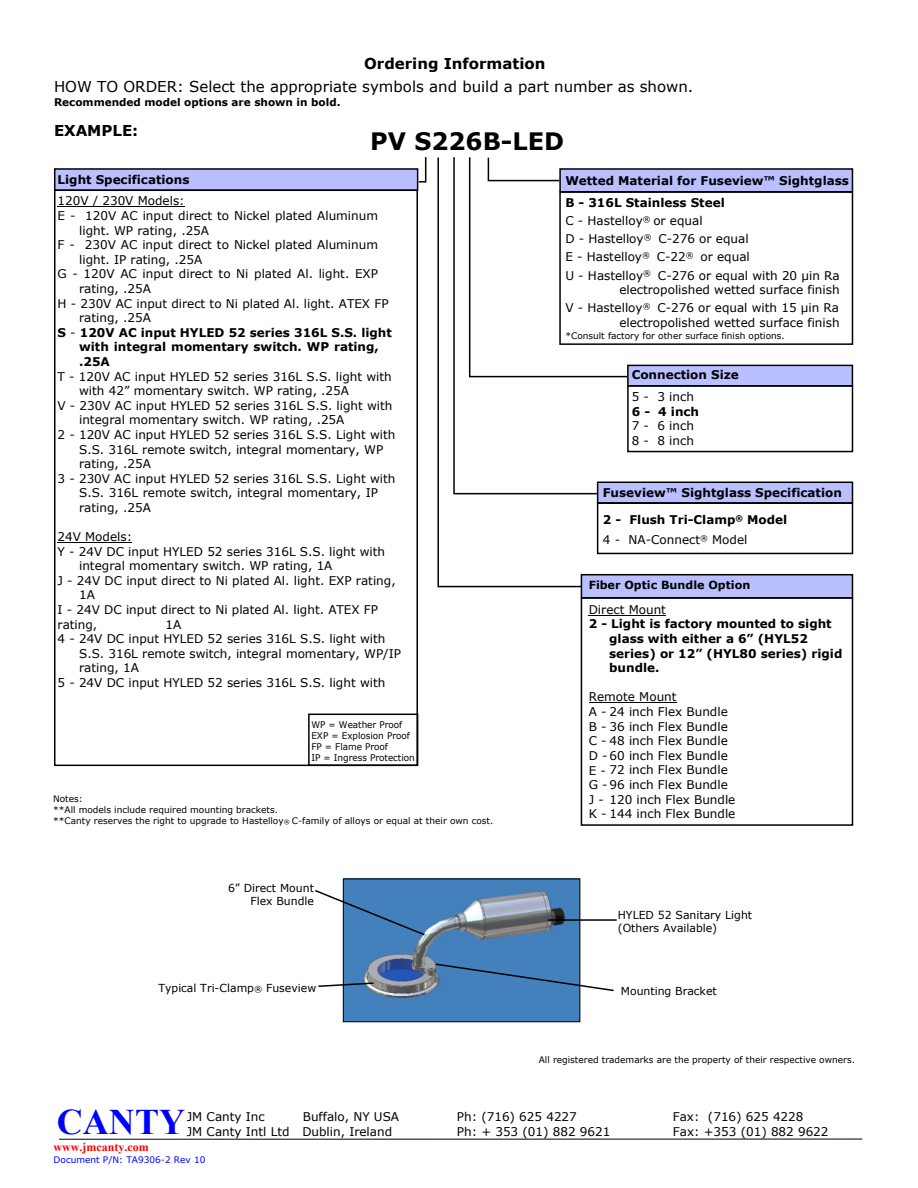
<style>
.page{position:relative;width:918px;height:1188px;background:#fff}
.page>*{position:absolute;margin:0;border:0;box-sizing:border-box;transform-origin:0 0}
.t1{font:700 36px "Times New Roman";color:#00f}
.t2{font:700 24px "Verdana";color:#000}
.t3{font:15px "Verdana";color:#000}
.t4{font:700 15px "Verdana";color:#000}
.t5{font:12px/14.5px "Verdana";color:#000}
.t6{font:700 12px/14.5px "Verdana";color:#000}
.t7{font:700 12px "Times New Roman";color:#f00}
.t8{font:700 11.25px "Verdana";color:#000}
.t9{font:11.1px/13.4px "Verdana";color:#000}
.t10{font:700 10.5px "Verdana";color:#000}
.t11{font:9.15px/11.1px "Verdana";color:#000;scale:.96 1}
.t12{font:9px/10.9px "Verdana";color:#000}
.t13{font:9px "Verdana";color:#00f}
.s1{font-weight:400}
.s2{font-size:6px}
.s3{font-size:8.25px}
</style>
<div class="page">
<hr style="left:59px;top:1139px;width:803px;height:1px;background:#000">
<div style="left:581px;top:574px;width:272px;height:25px;background:#babfff;border:2px solid #000"></div>
<div style="left:581px;top:597px;width:272px;height:229px;border:2px solid #000"></div>
<hr style="left:589px;top:615px;width:77px;height:1px;background:#000">
<hr style="left:589px;top:703px;width:88px;height:1px;background:#000">
<svg style="left:437px;top:157px;width:146px;height:431px"></svg>
<img style="left:345px;top:881px;width:233px;height:139px">
<div style="left:343px;top:879px;width:237px;height:143px;border:1px solid #000"></div>
<svg style="left:315px;top:889px;width:111px;height:48px"></svg>
<svg style="left:318px;top:982px;width:57px;height:6px"></svg>
<svg style="left:434px;top:962px;width:180px;height:30px"></svg>
<hr style="left:548px;top:919px;width:69px;height:2px;background:#000">
<div style="left:559px;top:191px;width:294px;height:154px;border:2px solid #000"></div>
<div style="left:559px;top:168px;width:294px;height:25px;background:#babfff;border:2px solid #000"></div>
<div style="left:627px;top:365px;width:226px;height:22px;background:#babfff;border:2px solid #000"></div>
<div style="left:627px;top:385px;width:226px;height:67px;border:2px solid #000"></div>
<div style="left:597px;top:482px;width:256px;height:22px;background:#babfff;border:2px solid #000"></div>
<div style="left:597px;top:502px;width:256px;height:52px;border:2px solid #000"></div>
<div style="left:54px;top:168px;width:364px;height:23px;background:#babfff;border:2px solid #000"></div>
<hr style="left:58px;top:207px;width:127px;height:1px;background:#000">
<hr style="left:58px;top:542px;width:74px;height:1px;background:#000">
<div style="left:54px;top:190px;width:364px;height:576px;border:2px solid #000"></div>
<div style="left:308px;top:714px;width:110px;height:52px;border:2px solid #000"></div>
<svg style="left:417px;top:157px;width:10px;height:26px"></svg>
<p class="t4" style="left:364px;top:58px;width:183px">Ordering Information</p>
<p class="t3" style="left:54px;top:81px;width:641px">HOW TO ORDER: Select the appropriate symbols and build a part number as shown.</p>
<p class="t10" style="left:54px;top:98px;width:288px">Recommended model options are shown in bold.</p>
<p class="t4" style="left:54px;top:124px;width:86px">EXAMPLE:</p>
<h2 class="t2" style="left:370px;top:132px;width:195px">PV S226B-LED</h2>
<p class="t6" style="left:58px;top:173px;width:133px">Light Specifications</p>
<p class="t5" style="left:58px;top:195px;width:129px">120V / 230V Models:</p>
<p class="t5" style="left:58px;top:209px;width:322px">E - 120V AC input direct to Nickel plated Aluminum</p>
<p class="t5" style="left:79px;top:224px;width:131px">light. WP rating, .25A</p>
<p class="t5" style="left:58px;top:239px;width:322px">F - 230V AC input direct to Nickel plated Aluminum</p>
<p class="t5" style="left:79px;top:253px;width:125px">light. IP rating, .25A</p>
<p class="t5" style="left:58px;top:268px;width:322px">G - 120V AC input direct to Ni plated Al. light. EXP</p>
<p class="t5" style="left:79px;top:282px;width:73px">rating, .25A</p>
<p class="t5" style="left:58px;top:297px;width:333px">H - 230V AC input direct to Ni plated Al. light. ATEX FP</p>
<p class="t5" style="left:79px;top:312px;width:73px">rating, .25A</p>
<p class="t6" style="left:58px;top:326px;width:336px">S <span class="s1">-</span> 120V AC input HYLED 52 series 316L S.S. light</p>
<p class="t6" style="left:79px;top:341px;width:301px">with integral momentary switch. WP rating,</p>
<p class="t6" style="left:79px;top:355px;width:32px">.25A</p>
<p class="t5" style="left:58px;top:370px;width:336px">T - 120V AC input HYLED 52 series 316L S.S. light with</p>
<p class="t5" style="left:79px;top:385px;width:271px">with 42” momentary switch. WP rating, .25A</p>
<p class="t5" style="left:58px;top:399px;width:337px">V - 230V AC input HYLED 52 series 316L S.S. light with</p>
<p class="t5" style="left:79px;top:414px;width:267px">integral momentary switch. WP rating, .25A</p>
<p class="t5" style="left:58px;top:428px;width:339px">2 - 120V AC input HYLED 52 series 316L S.S. Light with</p>
<p class="t5" style="left:79px;top:443px;width:306px">S.S. 316L remote switch, integral momentary, WP</p>
<p class="t5" style="left:79px;top:457px;width:73px">rating, .25A</p>
<p class="t5" style="left:58px;top:472px;width:339px">3 - 230V AC input HYLED 52 series 316L S.S. Light with</p>
<p class="t5" style="left:79px;top:487px;width:300px">S.S. 316L remote switch, integral momentary, IP</p>
<p class="t5" style="left:79px;top:501px;width:73px">rating, .25A</p>
<p class="t5" style="left:58px;top:530px;width:76px">24V Models:</p>
<p class="t5" style="left:58px;top:545px;width:329px">Y - 24V DC input HYLED 52 series 316L S.S. light with</p>
<p class="t5" style="left:79px;top:560px;width:255px">integral momentary switch. WP rating, 1A</p>
<p class="t5" style="left:58px;top:574px;width:340px">J - 24V DC input direct to Ni plated Al. light. EXP rating,</p>
<p class="t5" style="left:79px;top:589px;width:17px">1A</p>
<p class="t5" style="left:58px;top:603px;width:322px">I - 24V DC input direct to Ni plated Al. light. ATEX FP</p>
<p class="t5" style="left:58px;top:618px;width:41px">rating,</p>
<p class="t5" style="left:166px;top:618px;width:17px">1A</p>
<p class="t5" style="left:58px;top:633px;width:329px">4 - 24V DC input HYLED 52 series 316L S.S. light with</p>
<p class="t5" style="left:79px;top:647px;width:323px">S.S. 316L remote switch, integral momentary, WP/IP</p>
<p class="t5" style="left:79px;top:662px;width:61px">rating, 1A</p>
<p class="t5" style="left:58px;top:676px;width:329px">5 - 24V DC input HYLED 52 series 316L S.S. light with</p>
<p class="t11" style="left:311px;top:720px;width:109px">WP = Weather Proof<br>EXP = Explosion Proof<br>FP = Flame Proof<br>IP = Ingress Protection</p>
<p class="t12" style="left:53px;top:794px;width:442px">Notes:<br>**All models include required mounting brackets.<br>**Canty reserves the right to upgrade to Hastelloy<span class="s2">®</span> C-family of alloys or equal at their own cost.</p>
<p class="t6" style="left:565px;top:171px;width:285px;line-height:21.9px">Wetted Material for Fuseview™ Sightglass<br>B - 316L Stainless Steel</p>
<p class="t5" style="left:565px;top:213px;width:276px;line-height:18.1px">C - Hastelloy<sup>®</sup> or equal<br>D - Hastelloy<sup>®</sup> C-276 or equal<br>E - Hastelloy<sup>®</sup> C-22<sup>®</sup> or equal<br>U - Hastelloy<sup>®</sup> C-276 or equal with 20 μin Ra</p>
<p class="t5" style="left:565px;top:282px;width:276px;line-height:18.1px;text-align:right">electropolished wetted surface finish<br>V - Hastelloy<sup>®</sup> C-276 or equal with 15 μin Ra</p>
<p class="t5" style="left:619px;top:316px;width:222px">electropolished wetted surface finish</p>
<p class="t12" style="left:565px;top:331px;width:221px">*Consult factory for other surface finish options.</p>
<p class="t6" style="left:632px;top:369px;width:109px">Connection Size</p>
<p class="t5" style="left:632px;top:391px;width:64px">5 - 3 inch</p>
<p class="t6" style="left:632px;top:405px;width:69px">6 - 4 inch</p>
<p class="t5" style="left:632px;top:420px;width:64px">7 - 6 inch<br>8 - 8 inch</p>
<p class="t6" style="left:603px;top:487px;width:241px">Fuseview™ Sightglass Specification</p>
<p class="t6" style="left:603px;top:511px;width:186px;line-height:19.6px">2 - Flush Tri-Clamp<sup>®</sup> Model<br><span class="s1">4 - NA-Connect</span><sup>®</sup> <span class="s1">Model</span></p>
<p class="t8" style="left:589px;top:581px;width:163px">Fiber Optic Bundle Option</p>
<p class="t5" style="left:589px;top:603px;width:79px">Direct Mount</p>
<p class="t6" style="left:609px;top:618px;width:235px;text-indent:-20px">2 - Light is factory mounted to sight glass with either a 6” (HYL52 series) or 12” (HYL80 series) rigid bundle.</p>
<p class="t5" style="left:589px;top:691px;width:148px">Remote Mount<br>A - 24 inch Flex Bundle<br>B - 36 inch Flex Bundle<br>C - 48 inch Flex Bundle<br>D - 60 inch Flex Bundle<br>E - 72 inch Flex Bundle<br>G -96 inch Flex Bundle<br>J -<br>K - 144 inch Flex Bundle</p>
<p class="t5" style="left:610px;top:793px;width:127px">120 inch Flex Bundle</p>
<p class="t9" style="left:228px;top:882px;width:87px;text-align:right">6” Direct Mount<br>Flex Bundle</p>
<p class="t9" style="left:618px;top:909px;width:136px">HYLED 52 Sanitary Light (Others Available)</p>
<p class="t9" style="left:158px;top:982px;width:159px">Typical Tri-Clamp<span class="s3">®</span> Fuseview</p>
<p class="t9" style="left:621px;top:985px;width:97px">Mounting Bracket</p>
<p class="t12" style="left:539px;top:1055px;width:318px">All registered trademarks are the property of their respective owners.</p>
<h1 class="t1" style="left:57px;top:1109px;width:130px">CANTY</h1>
<p class="t7" style="left:54px;top:1143px;width:97px">www.jmcanty.com</p>
<p class="t5" style="left:187px;top:1110px;width:79px">JM Canty Inc</p>
<p class="t5" style="left:303px;top:1110px;width:98px">Buffalo, NY USA</p>
<p class="t5" style="left:457px;top:1110px;width:121px">Ph: (716) 625 4227</p>
<p class="t5" style="left:673px;top:1110px;width:132px">Fax: (716) 625 4228</p>
<p class="t5" style="left:187px;top:1125px;width:207px">JM Canty Intl Ltd Dublin, Ireland</p>
<p class="t5" style="left:457px;top:1125px;width:155px">Ph: + 353 (01) 882 9621</p>
<p class="t5" style="left:673px;top:1125px;width:157px">Fax: +353 (01) 882 9622</p>
<p class="t13" style="left:54px;top:1156px;width:153px">Document P/N: TA9306-2 Rev 10</p>
</div>
